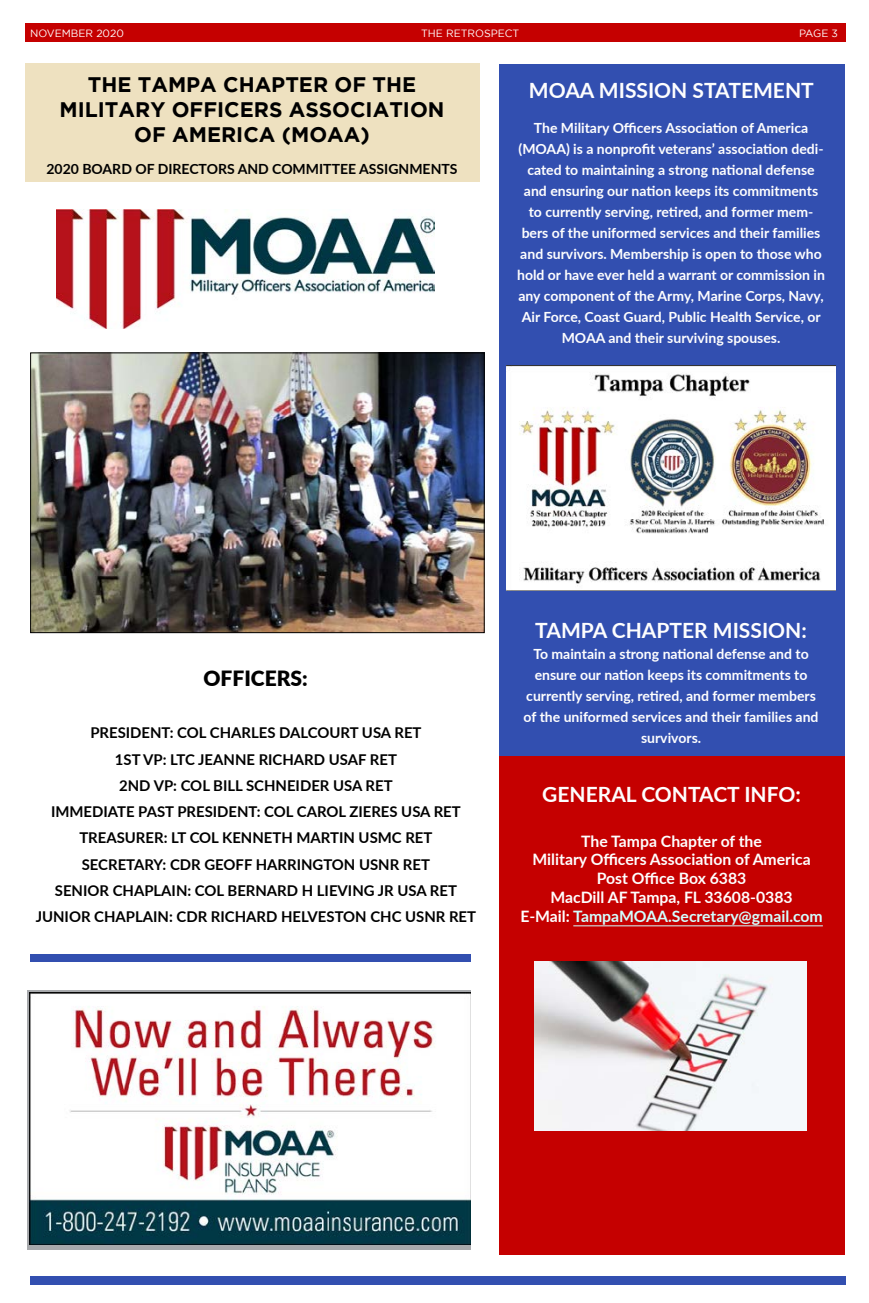
<style>
.page{position:relative;width:869px;height:1303px;background:#fff}
.page>*{position:absolute;margin:0;border:0;box-sizing:border-box;transform-origin:0 0}
.t1{font:700 21px/25.2px "Gotham";color:#000;text-align:center}
.t2{font:700 21px "Lato";color:#fefefe}
.t3{font:900 21px "Lato";color:#000}
.t4{font:700 15.75px/18.9px "Lato";color:#fefefe;text-align:center}
.t5{font:700 14.88px/26.2px "Lato";color:#000;text-align:center}
.t6{font:700 14px/21px "Lato";color:#fefefe;text-align:center}
.t7{font:700 14px "Lato";color:#000}
.t8{font:10.5px "Gotham";color:#fff}
.s1{color:#d2ffff}
</style>
<div class="page">
<div style="left:499px;top:755px;width:344px;height:499px;background:#c50000"></div>
<div style="left:25px;top:63px;width:454px;height:119px;background:#eee1c0"></div>
<div style="left:499px;top:64px;width:344px;height:691px;background:#324fb0"></div>
<img style="left:32px;top:354px;width:450px;height:276px">
<div style="left:30px;top:352px;width:454px;height:280px;border:1px solid #000"></div>
<div style="left:25px;top:24px;width:820px;height:18px;background:#c50000"></div>
<img style="left:506px;top:365px;width:329px;height:225px">
<hr style="left:573px;top:925px;width:249px;height:1px;background:#d2ffff">
<img style="left:534px;top:961px;width:272px;height:169px">
<div style="left:30px;top:1275px;width:815px;height:9px;background:#324fb0"></div>
<svg style="left:27px;top:990px;width:443px;height:259px;background:#8f9497"></svg>
<img style="left:29px;top:991px;width:441px;height:253px">
<img style="left:56px;top:209px;width:378px;height:120px">
<div style="left:30px;top:953px;width:440px;height:8px;background:#324fb0"></div>
<p class="t8" style="left:30px;top:27px;width:95px">NOVEMBER 2020</p>
<p class="t8" style="left:421px;top:27px;width:100px">THE RETROSPECT</p>
<p class="t8" style="left:798px;top:27px;width:40px">PAGE 3</p>
<h1 class="t1" style="left:59px;top:71px;width:386px">THE TAMPA CHAPTER OF THE<br>MILITARY OFFICERS ASSOCIATION<br>OF AMERICA (MOAA)</h1>
<p class="t7" style="left:46px;top:158px;width:412px">2020 BOARD OF DIRECTORS AND COMMITTEE ASSIGNMENTS</p>
<h1 class="t2" style="left:528px;top:74px;width:286px">MOAA MISSION STATEMENT</h1>
<p class="t6" style="left:517px;top:117px;width:309px">The Military Officers Association of America (MOAA) is a nonprofit veterans’ association dedi&shy;cated to maintaining a strong national defense and ensuring our nation keeps its commitments to currently serving, retired, and former mem&shy;bers of the uniformed services and their families and survivors. Membership is open to those who hold or have ever held a warrant or commission in any component of the Army, Marine Corps, Navy, Air Force, Coast Guard, Public Health Service, or MOAA and their surviving spouses.</p>
<h1 class="t3" style="left:203px;top:662px;width:106px">OFFICERS:</h1>
<p class="t5" style="left:36px;top:719px;width:441px">PRESIDENT: COL CHARLES DALCOURT USA RET<br>1ST VP: LTC JEANNE RICHARD USAF RET<br>2ND VP: COL BILL SCHNEIDER USA RET<br>IMMEDIATE PAST PRESIDENT: COL CAROL ZIERES USA RET TREASURER: LT COL KENNETH MARTIN USMC RET SECRETARY: CDR GEOFF HARRINGTON USNR RET<br>SENIOR CHAPLAIN: COL BERNARD H LIEVING JR USA RET JUNIOR CHAPLAIN: CDR RICHARD HELVESTON CHC USNR RET</p>
<h1 class="t2" style="left:535px;top:614px;width:273px">TAMPA CHAPTER MISSION:</h1>
<p class="t6" style="left:523px;top:642px;width:296px">To maintain a strong national defense and to ensure our nation keeps its commitments to currently serving, retired, and former members of the uniformed services and their families and survivors.</p>
<h1 class="t2" style="left:542px;top:779px;width:260px">GENERAL CONTACT INFO:</h1>
<p class="t4" style="left:520px;top:830px;width:304px">The Tampa Chapter of the<br>Military Officers Association of America<br>Post Office Box 6383<br>MacDill AF Tampa, FL 33608-0383<br>E-Mail: <span class="s1">TampaMOAA.Secretary@gmail.com</span></p>
</div>
